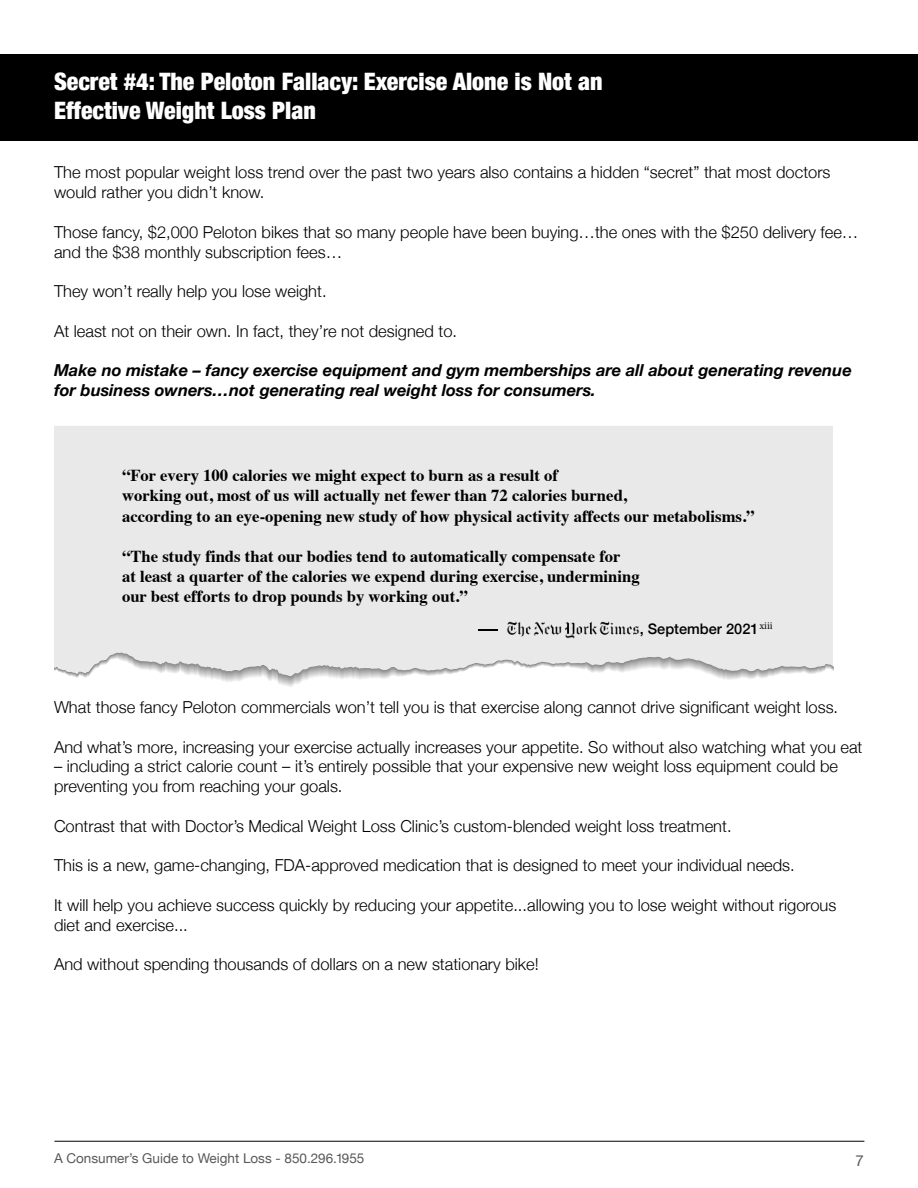
<style>
.page{position:relative;width:918px;height:1188px;background:#fff}
.page>*{position:absolute;margin:0;border:0;box-sizing:border-box;transform-origin:0 0}
.t1{font:900 condensed 24px/28.8px "Helvetica Neue";color:#fff}
.t2{font:700 16.65px/20.1px "Times";color:#000}
.t3{font:300 16.5px/19.8px "Helvetica Neue";color:#000}
.t4{font:italic 700 16.5px/19.8px "Helvetica Neue";color:#000}
.t5{font:15px "Helvetica Neue";color:#58595b}
.t6{font:500 14.55px "Helvetica Neue";color:#000}
.t7{font:13.5px "Helvetica Neue";color:#58595b}
.t8{font:10.5px "Minion Pro";color:#000}
</style>
<div class="page">
<div style="left:0;top:54px;width:918px;height:86px;background:#000"></div>
<div style="left:418px;top:426px;width:415px;height:251px;background:#eae9e9"></div>
<div style="left:54px;top:426px;width:364px;height:251px;background:#eae9e9"></div>
<svg style="left:478px;top:629px;width:19px;height:1px"></svg>
<img style="left:502px;top:615px;width:142px;height:29px">
<hr style="left:54px;top:1141px;width:810px;height:1px;background:#000">
<h1 class="t1" style="left:54px;top:69px;width:550px">Secret #4: The Peloton Fallacy: Exercise Alone is Not an<br>Effective Weight Loss Plan</h1>
<p class="t3" style="left:54px;top:163px;width:778px">The most popular weight loss trend over the past two years also contains a hidden “secret” that most doctors would rather you didn’t know.</p>
<p class="t3" style="left:54px;top:221px;width:806px">Those fancy, $2,000 Peloton bikes that so many people have been buying…the ones with the $250 delivery fee… and the $38 monthly subscription fees…</p>
<p class="t3" style="left:54px;top:282px;width:274px">They won’t really help you lose weight.</p>
<p class="t3" style="left:54px;top:322px;width:405px">At least not on their own. In fact, they’re not designed to.</p>
<p class="t4" style="left:54px;top:362px;width:799px">Make no mistake – fancy exercise equipment and gym memberships are all about generating revenue for business owners…not generating real weight loss for consumers.</p>
<p class="t2" style="left:122px;top:467px;width:634px">“For every 100 calories we might expect to burn as a result of<br>working out, most of us will actually net fewer than 72 calories burned,<br>according to an eye-opening new study of how physical activity affects our metabolisms.”</p>
<p class="t2" style="left:122px;top:548px;width:519px">“The study finds that our bodies tend to automatically compensate for<br>at least a quarter of the calories we expend during exercise, undermining our best efforts to drop pounds by working out.”</p>
<p class="t6" style="left:640px;top:624px;width:120px">, September 2021</p>
<p class="t8" style="left:760px;top:619px;width:15px;rotate:1deg">xiii</p>
<p class="t3" style="left:54px;top:696px;width:786px">What those fancy Peloton commercials won’t tell you is that exercise along cannot drive significant weight loss.</p>
<p class="t3" style="left:54px;top:738px;width:810px">And what’s more, increasing your exercise actually increases your appetite. So without also watching what you eat</p>
<p class="t3" style="left:54px;top:757px;width:786px">– including a strict calorie count – it’s entirely possible that your expensive new weight loss equipment could be preventing you from reaching your goals.</p>
<p class="t3" style="left:54px;top:815px;width:679px">Contrast that with Doctor’s Medical Weight Loss Clinic’s custom-blended weight loss treatment.</p>
<p class="t3" style="left:54px;top:854px;width:742px">This is a new, game-changing, FDA-approved medication that is designed to meet your individual needs.</p>
<p class="t3" style="left:54px;top:896px;width:784px">It will help you achieve success quickly by reducing your appetite...allowing you to lose weight without rigorous diet and exercise...</p>
<p class="t3" style="left:54px;top:953px;width:486px">And without spending thousands of dollars on a new stationary bike!</p>
<p class="t7" style="left:54px;top:1153px;width:312px">A Consumer’s Guide to Weight Loss - 850.296.1955</p>
<p class="t5" style="left:856px;top:1152px;width:10px">7</p>
</div>
